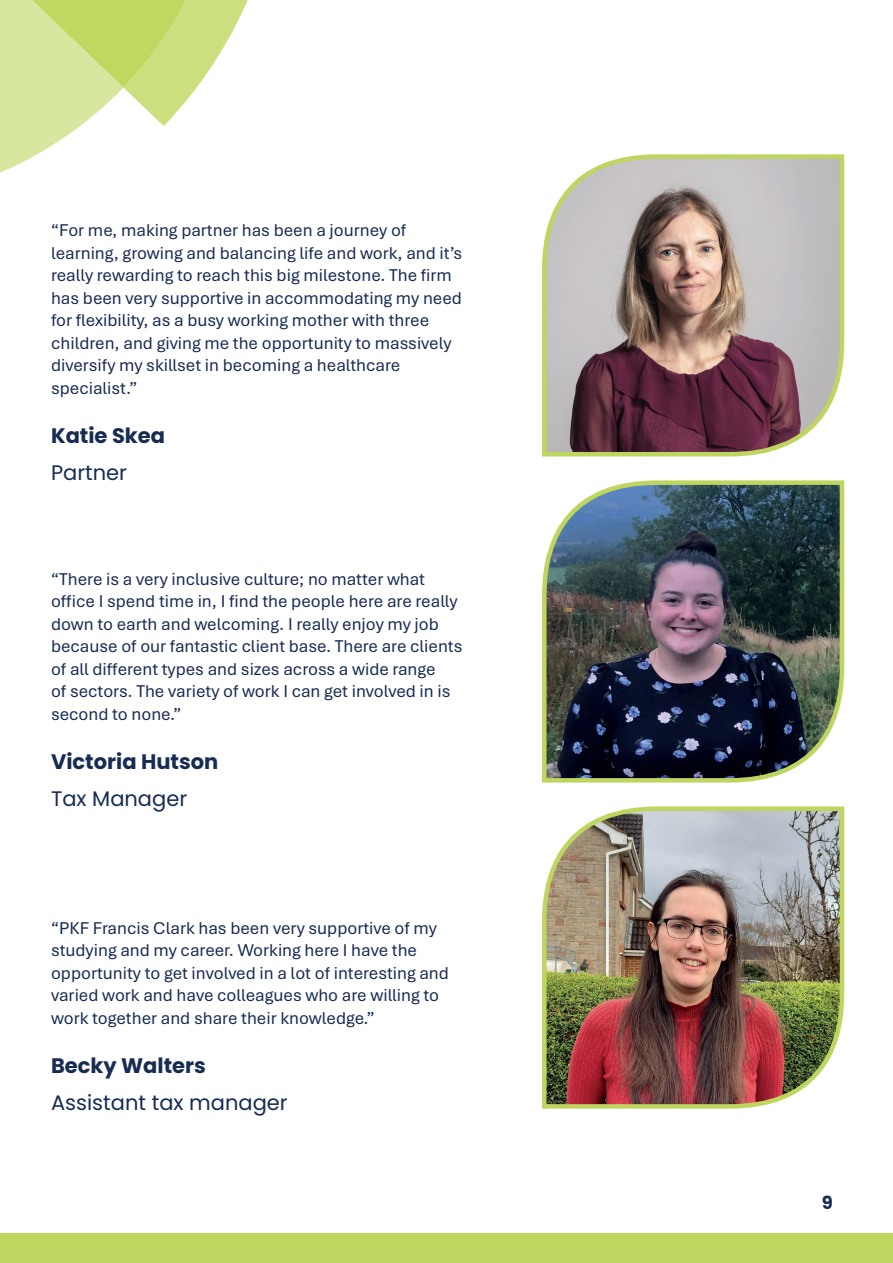
<style>
.page{position:relative;width:893px;height:1263px;background:#fff}
.page>*{position:absolute;margin:0;border:0;box-sizing:border-box;transform-origin:0 0}
.t1{font:21px "Poppins";color:#172c52}
.t2{font:700 21px "Poppins";color:#172c52}
.t3{font:18px/22.5px "Aptos";color:#182b53}
.t4{font:700 18px "Poppins";color:#172c52}
</style>
<div class="page">
<svg style="left:542px;top:154px;width:303px;height:303px;background:#a59490"></svg>
<img style="left:542px;top:480px;width:303px;height:303px">
<img style="left:542px;top:806px;width:303px;height:303px">
<div style="left:0;top:1233px;width:893px;height:30px;background:#bed560"></div>
<svg style="left:0;top:0;width:248px;height:173px"></svg>
<p class="t3" style="left:51px;top:218px;width:413px">“For me, making partner has been a journey of learning, growing and balancing life and work, and it’s really rewarding to reach this big milestone. The firm has been very supportive in accommodating my need for flexibility, as a busy working mother with three children, and giving me the opportunity to massively diversify my skillset in becoming a healthcare specialist.”</p>
<p class="t2" style="left:51px;top:424px;width:116px">Katie Skea</p>
<p class="t1" style="left:51px;top:461px;width:78px">Partner</p>
<p class="t3" style="left:51px;top:567px;width:413px">“There is a very inclusive culture; no matter what office I spend time in, I find the people here are really down to earth and welcoming. I really enjoy my job because of our fantastic client base. There are clients of all different types and sizes across a wide range<br>of sectors. The variety of work I can get involved in is second to none.”</p>
<p class="t2" style="left:51px;top:750px;width:169px">Victoria Hutson</p>
<p class="t1" style="left:51px;top:787px;width:138px">Tax Manager</p>
<p class="t3" style="left:51px;top:916px;width:399px">“PKF Francis Clark has been very supportive of my studying and my career. Working here I have the opportunity to get involved in a lot of interesting and varied work and have colleagues who are willing to work together and share their knowledge.”</p>
<p class="t2" style="left:51px;top:1053px;width:156px">Becky Walters</p>
<p class="t1" style="left:51px;top:1090px;width:238px">Assistant tax manager</p>
<p class="t4" style="left:822px;top:1192px;width:13px">9</p>
</div>
